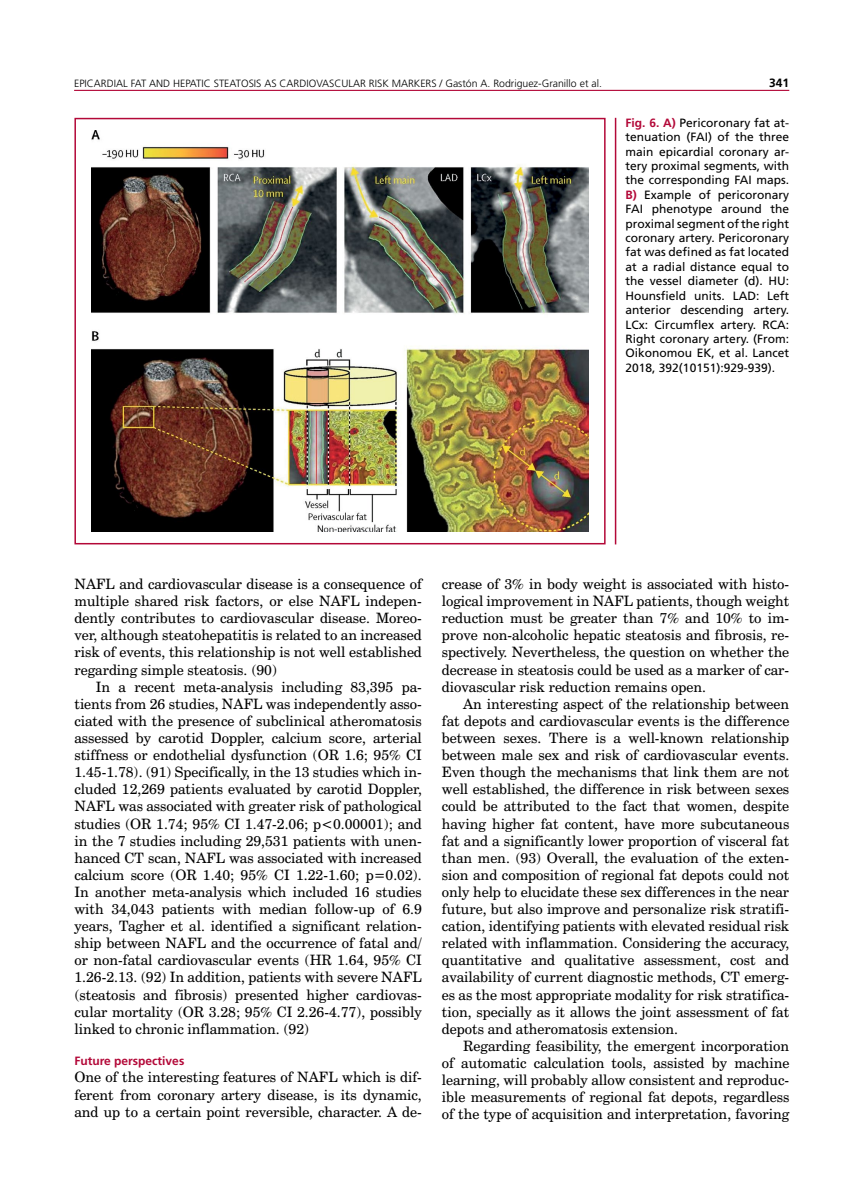
<style>
.page{position:relative;width:851px;height:1191px;background:#fff}
.page>*{position:absolute;margin:0;border:0;box-sizing:border-box;transform-origin:0 0}
.t1{font:14.25px/17.1px "Century Schoolbook BT";color:#000;text-align:justify}
.t2{font:12px/14.4px "Frutiger LT Std";color:#000;text-align:justify}
.t3{font:700 12px "Frutiger LT Std";color:#b30838}
.t4{font:700 12px "Frutiger LT Std";color:#000}
.t5{font:300 10.5px "Frutiger LT Std";color:#000}
.s1{font-weight:700;color:#b30838}
</style>
<div class="page">
<hr style="left:74px;top:90px;width:715px;height:1px;background:#b30838">
<img style="left:91px;top:131px;width:498px;height:400px">
<div style="left:74px;top:118px;width:531px;height:426px;border:2px solid #b30838"></div>
<hr style="left:614px;top:118px;width:2px;height:426px;background:#b30838">
<p class="t5" style="left:74px;top:77px;width:529px">EPICARDIAL FAT AND HEPATIC STEATOSIS AS CARDIOVASCULAR RISK MARKERS / Gastón A. Rodriguez-Granillo et al.</p>
<p class="t4" style="left:769px;top:75px;width:22px">341</p>
<p class="t2" style="left:625px;top:115px;width:165px"><span class="s1">Fig. 6. A)</span> Pericoronary fat at&shy;tenuation (FAI) of the three main epicardial coronary ar&shy;tery proximal segments, with the corresponding FAI maps.<br><span class="s1">B)</span> Example of pericoronary FAI phenotype around the proximal segment of the right coronary artery. Pericoronary fat was defined as fat located at a radial distance equal to the vessel diameter (d). HU:<br>Hounsfield units. LAD: Left anterior descending artery.<br>LCx: Circumflex artery. RCA:<br>Right coronary artery. (From:<br>Oikonomou EK, et al. Lancet 2018, 392(10151):929-939).</p>
<p class="t1" style="left:74px;top:575px;width:349px">NAFL and cardiovascular disease is a consequence of multiple shared risk factors, or else NAFL indepen&shy;dently contributes to cardiovascular disease. Moreo&shy;ver, although steatohepatitis is related to an increased risk of events, this relationship is not well established regarding simple steatosis. (90)</p>
<p class="t1" style="left:74px;top:678px;width:349px;text-indent:21px">In a recent meta-analysis including 83,395 pa&shy;tients from 26 studies, NAFL was independently asso&shy;ciated with the presence of subclinical atheromatosis assessed by carotid Doppler, calcium score, arterial stiffness or endothelial dysfunction (OR 1.6; 95% CI 1.45-1.78). (91) Specifically, in the 13 studies which in&shy;cluded 12,269 patients evaluated by carotid Doppler, NAFL was associated with greater risk of pathological studies (OR 1.74; 95% CI 1.47-2.06; p&lt;0.00001); and in the 7 studies including 29,531 patients with unen&shy;hanced CT scan, NAFL was associated with increased calcium score (OR 1.40; 95% CI 1.22-1.60; p=0.02).<br>In another meta-analysis which included 16 studies with 34,043 patients with median follow-up of 6.9 years, Tagher et al. identified a significant relation&shy;ship between NAFL and the occurrence of fatal and/ or non-fatal cardiovascular events (HR 1.64, 95% CI 1.26-2.13. (92) In addition, patients with severe NAFL (steatosis and fibrosis) presented higher cardiovas&shy;cular mortality (OR 3.28; 95% CI 2.26-4.77), possibly linked to chronic inflammation. (92)</p>
<p class="t3" style="left:74px;top:1054px;width:111px">Future perspectives</p>
<p class="t1" style="left:74px;top:1068px;width:349px">One of the interesting features of NAFL which is dif&shy;ferent from coronary artery disease, is its dynamic, and up to a certain point reversible, character. A de-</p>
<p class="t1" style="left:442px;top:575px;width:349px">crease of 3% in body weight is associated with histo&shy;logical improvement in NAFL patients, though weight reduction must be greater than 7% and 10% to im&shy;prove non-alcoholic hepatic steatosis and fibrosis, re&shy;spectively. Nevertheless, the question on whether the decrease in steatosis could be used as a marker of car&shy;diovascular risk reduction remains open.</p>
<p class="t1" style="left:442px;top:695px;width:349px;text-indent:21px">An interesting aspect of the relationship between fat depots and cardiovascular events is the difference between sexes. There is a well-known relationship between male sex and risk of cardiovascular events.<br>Even though the mechanisms that link them are not well established, the difference in risk between sexes could be attributed to the fact that women, despite having higher fat content, have more subcutaneous fat and a significantly lower proportion of visceral fat than men. (93) Overall, the evaluation of the exten&shy;sion and composition of regional fat depots could not only help to elucidate these sex differences in the near future, but also improve and personalize risk stratifi&shy;cation, identifying patients with elevated residual risk related with inflammation. Considering the accuracy, quantitative and qualitative assessment, cost and availability of current diagnostic methods, CT emerg&shy;es as the most appropriate modality for risk stratifica&shy;tion, specially as it allows the joint assessment of fat depots and atheromatosis extension.</p>
<p class="t1" style="left:442px;top:1037px;width:349px;text-indent:21px">Regarding feasibility, the emergent incorporation of automatic calculation tools, assisted by machine learning, will probably allow consistent and reproduc&shy;ible measurements of regional fat depots, regardless of the type of acquisition and interpretation, favoring</p>
</div>
